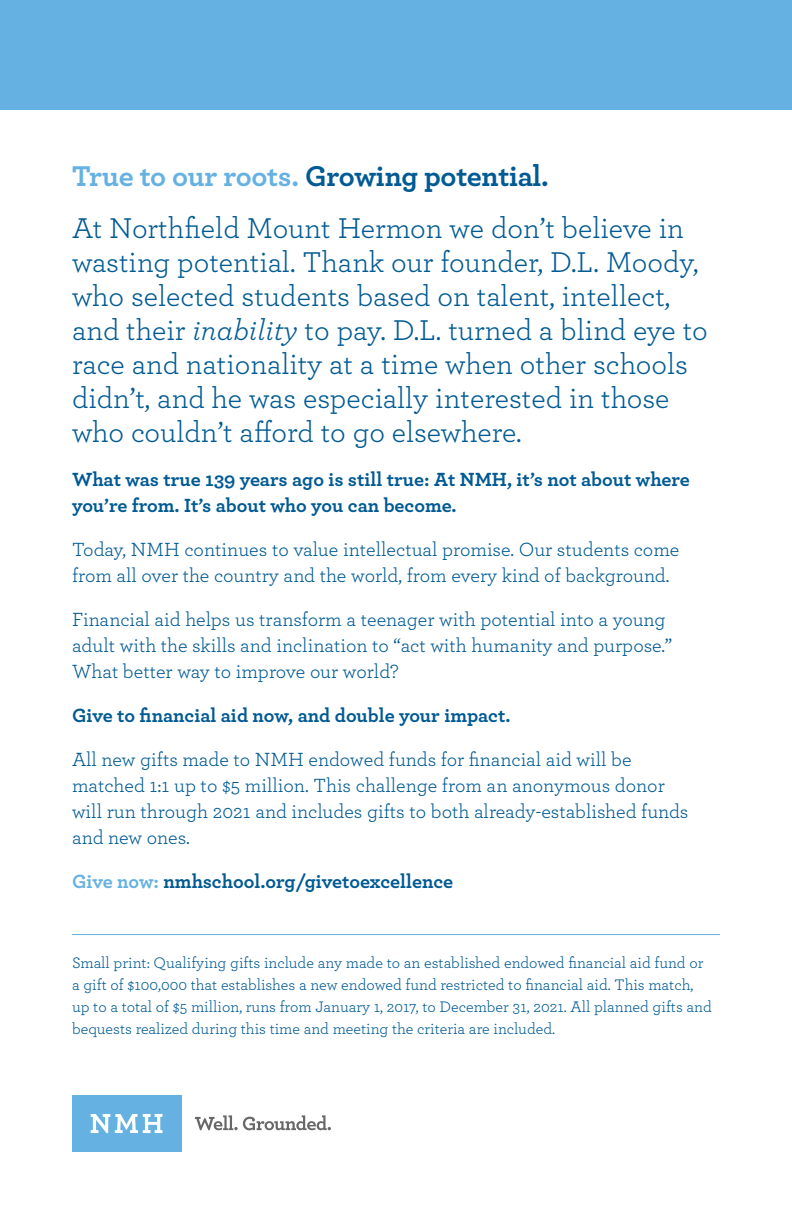
<style>
.page{position:relative;width:792px;height:1224px;background:#fff}
.page>*{position:absolute;margin:0;border:0;box-sizing:border-box;transform-origin:0 0}
.t1{font:30px/34px "Archer";color:#005a93}
.t2{font:700 30px "Archer";letter-spacing:-.01em;color:#005a93}
.t3{font:20px/26px "Archer";color:#005a93}
.t4{font:700 20px/26px "Archer";letter-spacing:-.005em;color:#005a93}
.t5{font:16px/22px "Archer";color:#005a93}
.s1{color:#65b1e1}
.s2{font-style:italic}
</style>
<div class="page">
<div style="left:72px;top:1095px;width:109px;height:57px;background:#65b1e1"></div>
<svg style="left:91px;top:1114px;width:71px;height:19px"></svg>
<svg style="left:195px;top:1115px;width:136px;height:15px"></svg>
<div style="left:0;top:0;width:792px;height:109px;background:#65b1e1"></div>
<hr style="left:72px;top:934px;width:648px;height:1px;background:#65b1e1">
<p class="t2" style="left:72px;top:152px;width:478px"><span class="s1">True to our roots.</span> Growing potential.</p>
<p class="t1" style="left:72px;top:210px;width:637px">At Northfield Mount Hermon we don’t believe in wasting potential. Thank our founder, D.L. Moody, who selected students based on talent, intellect, and their <span class="s2">inability</span> to pay. D.L. turned a blind eye to race and nationality at a time when other schools didn’t, and he was especially interested in those who couldn’t afford to go elsewhere.</p>
<p class="t4" style="left:72px;top:465px;width:619px">What was true 139 years ago is still true: At NMH, it’s not about where you’re from. It’s about who you can become.</p>
<p class="t3" style="left:72px;top:535px;width:609px">Today, NMH continues to value intellectual promise. Our students come from all over the country and the world, from every kind of background.</p>
<p class="t3" style="left:72px;top:605px;width:602px">Financial aid helps us transform a teenager with potential into a young adult with the skills and inclination to “act with humanity and purpose.”<br>What better way to improve our world?</p>
<p class="t4" style="left:72px;top:701px;width:440px">Give to financial aid now, and double your impact.</p>
<p class="t3" style="left:72px;top:745px;width:618px">All new gifts made to NMH endowed funds for financial aid will be matched 1:1 up to $5 million. This challenge from an anonymous donor will run through 2021 and includes gifts to both already-established funds and new ones.</p>
<p class="t4" style="left:72px;top:867px;width:383px"><span class="s1">Give now:</span> nmhschool.org/givetoexcellence</p>
<p class="t5" style="left:72px;top:951px;width:641px">Small print: Qualifying gifts include any made to an established endowed financial aid fund or a gift of $100,000 that establishes a new endowed fund restricted to financial aid. This match, up to a total of $5 million, runs from January 1, 2017, to December 31, 2021. All planned gifts and bequests realized during this time and meeting the criteria are included.</p>
</div>
